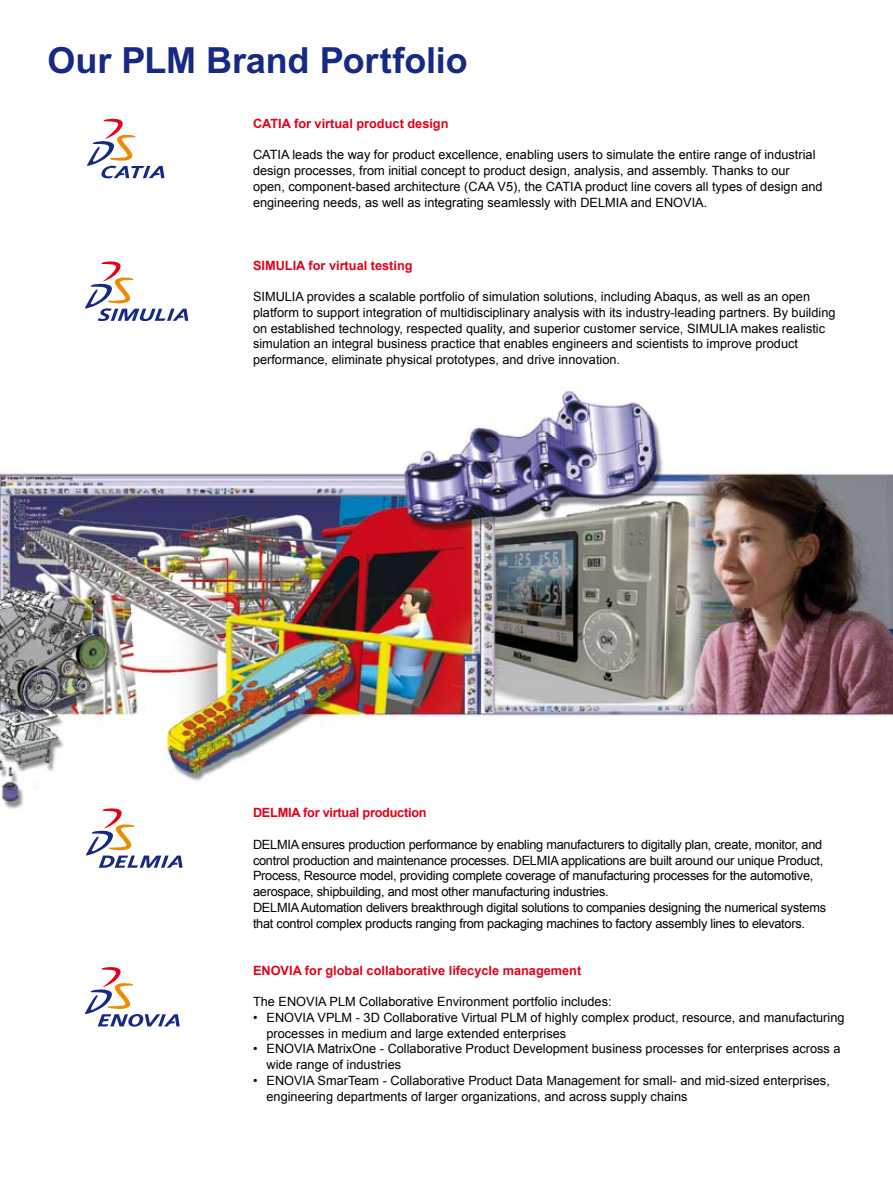
<style>
.page{position:relative;width:893px;height:1188px;background:#fff}
.page>*{position:absolute;margin:0;border:0;box-sizing:border-box;transform-origin:0 0}
.t1{font:700 36px "Arial";letter-spacing:-.005em;color:#162983}
.t2{font:12.75px/15.8px "Arial";color:#000}
.t3{font:12.75px/15.8px "Arial";letter-spacing:-.02em;color:#000}
.t4{font:700 12.75px "Arial";color:#e2001a}
.t5{font:700 12.75px "Arial";letter-spacing:-.02em;color:#e2001a}
</style>
<div class="page">
<img style="left:0;top:390px;width:893px;height:419px">
<svg style="left:85px;top:967px;width:95px;height:60px"></svg>
<svg style="left:87px;top:119px;width:77px;height:59px"></svg>
<svg style="left:86px;top:808px;width:97px;height:60px"></svg>
<svg style="left:85px;top:261px;width:103px;height:60px"></svg>
<h1 class="t1" style="left:48px;top:40px;width:422px">Our PLM Brand Portfolio</h1>
<p class="t4" style="left:253px;top:116px;width:197px">CATIA for virtual product design</p>
<p class="t2" style="left:253px;top:147px;width:571px">CATIA leads the way for product excellence, enabling users to simulate the entire range of industrial design processes, from initial concept to product design, analysis, and assembly. Thanks to our open, component-based architecture (CAA V5), the CATIA product line covers all types of design and engineering needs, as well as integrating seamlessly with DELMIA and ENOVIA.</p>
<p class="t4" style="left:253px;top:258px;width:161px">SIMULIA for virtual testing</p>
<p class="t2" style="left:253px;top:289px;width:584px">SIMULIA provides a scalable portfolio of simulation solutions, including Abaqus, as well as an open platform to support integration of multidisciplinary analysis with its industry-leading partners. By building on established technology, respected quality, and superior customer service, SIMULIA makes realistic simulation an integral business practice that enables engineers and scientists to improve product performance, eliminate physical prototypes, and drive innovation.</p>
<p class="t5" style="left:253px;top:806px;width:175px">DELMIA for virtual production</p>
<p class="t3" style="left:253px;top:836px;width:575px">DELMIA ensures production performance by enabling manufacturers to digitally plan, create, monitor, and control production and maintenance processes. DELMIA applications are built around our unique Product, Process, Resource model, providing complete coverage of manufacturing processes for the automotive, aerospace, shipbuilding, and most other manufacturing industries.<br>DELMIA Automation delivers breakthrough digital solutions to companies designing the numerical systems that control complex products ranging from packaging machines to factory assembly lines to elevators.</p>
<p class="t4" style="left:253px;top:963px;width:330px">ENOVIA for global collaborative lifecycle management</p>
<p class="t2" style="left:253px;top:994px;width:360px">The ENOVIA PLM Collaborative Environment portfolio includes:</p>
<p class="t2" style="left:266px;top:1010px;width:580px;text-indent:-14px">• ENOVIA VPLM - 3D Collaborative Virtual PLM of highly complex product, resource, and manufacturing processes in medium and large extended enterprises</p>
<p class="t2" style="left:266px;top:1041px;width:575px;text-indent:-14px">• ENOVIA MatrixOne - Collaborative Product Development business processes for enterprises across a wide range of industries</p>
<p class="t2" style="left:266px;top:1073px;width:565px;text-indent:-14px">• ENOVIA SmarTeam - Collaborative Product Data Management for small- and mid-sized enterprises, engineering departments of larger organizations, and across supply chains</p>
</div>
